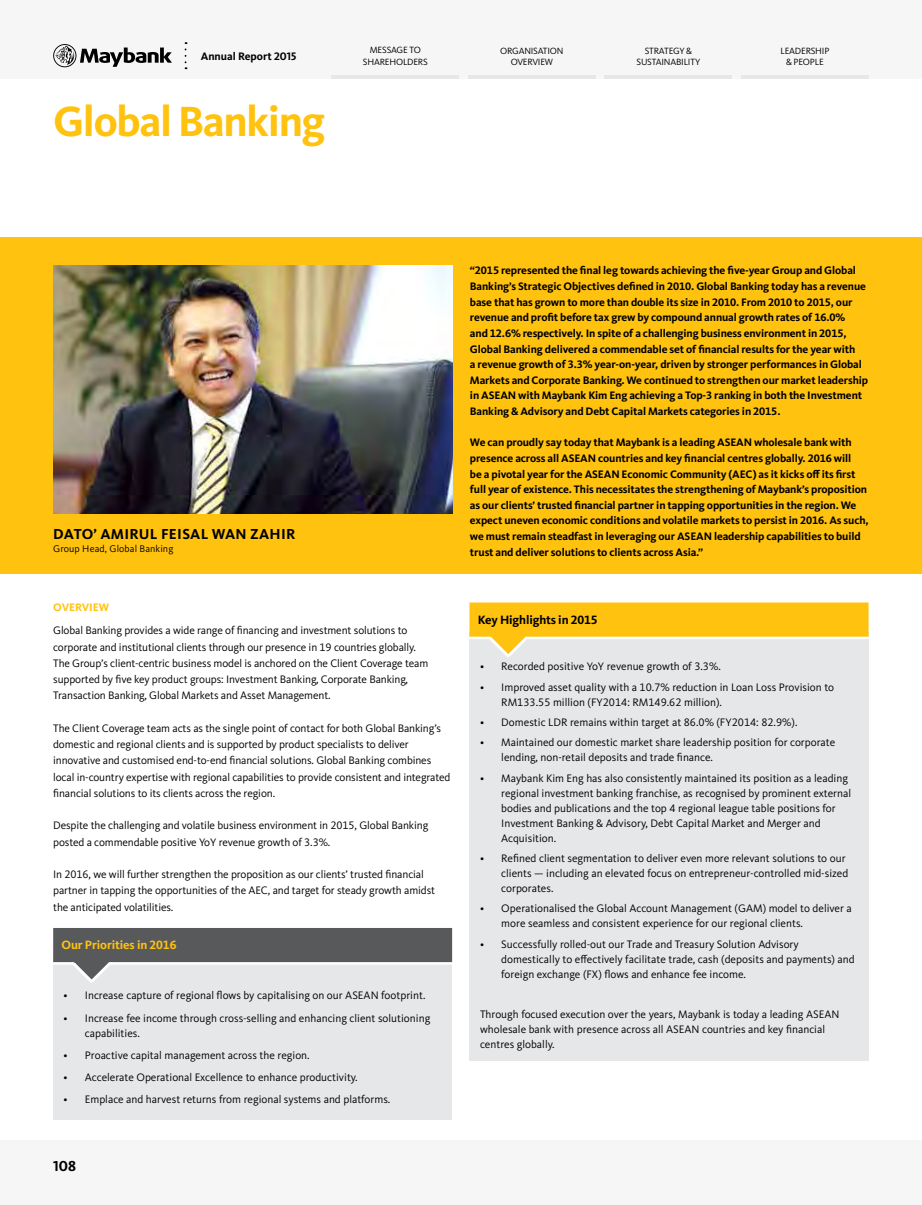
<style>
.page{position:relative;width:922px;height:1205px;background:#fff}
.page>*{position:absolute;margin:0;border:0;box-sizing:border-box;transform-origin:0 0}
.t1{font:700 43.75px "Kievit OT";letter-spacing:-.03em;color:#ffc20e}
.t2{font:700 15px "Kievit OT";letter-spacing:.02em;color:#000}
.t3{font:700 12.5px "Kievit OT";letter-spacing:-.01em;color:#000}
.t4{font:700 12.5px "Kievit OT";letter-spacing:-.01em;color:#ffc20e}
.t5{font:11.25px/15px "Kievit OT";color:#000}
.t6{font:700 11.25px/15.6px "Kievit OT";letter-spacing:-.01em;color:#000}
.t7{font:10px "Kievit OT";letter-spacing:.01em;color:#000}
.t8{font:9.38px/11.2px "Kievit OT";letter-spacing:-.02em;color:#000;text-align:center}
.s1{font-weight:700;color:#ffc20e}
</style>
<div class="page">
<div style="left:0;top:0;width:921px;height:1205px;background:#f6f6f6"></div>
<svg style="left:184px;top:42px;width:2px;height:27px"></svg>
<svg style="left:53px;top:44px;width:119px;height:23px"></svg>
<div style="left:0;top:79px;width:921px;height:1061px;background:#fff"></div>
<hr style="left:741px;top:75px;width:127px;height:4px;background:#e6e7e8">
<hr style="left:604px;top:75px;width:128px;height:4px;background:#e6e7e8">
<hr style="left:468px;top:75px;width:127px;height:4px;background:#e6e7e8">
<hr style="left:331px;top:75px;width:128px;height:4px;background:#e6e7e8">
<div style="left:0;top:237px;width:921px;height:337px;background:#ffc20e"></div>
<img style="left:53px;top:266px;width:399px;height:248px">
<div style="left:469px;top:631px;width:399px;height:429px;background:#e6e7e8"></div>
<svg style="left:469px;top:602px;width:400px;height:57px"></svg>
<div style="left:53px;top:957px;width:399px;height:163px;background:#e6e7e8"></div>
<svg style="left:53px;top:928px;width:400px;height:55px"></svg>
<p class="t6" style="left:201px;top:48px;width:97px">Annual Report 2015</p>
<p class="t1" style="left:53px;top:96px;width:273px">Global Banking</p>
<p class="t8" style="left:363px;top:45px;width:66px">MESSAGE TO<br>SHAREHOLDERS</p>
<p class="t8" style="left:500px;top:45px;width:65px">ORGANISATION<br>OVERVIEW</p>
<p class="t8" style="left:636px;top:45px;width:65px">STRATEGY &amp;<br>SUSTAINABILITY</p>
<p class="t8" style="left:780px;top:45px;width:50px">LEADERSHIP &amp; PEOPLE</p>
<p class="t2" style="left:53px;top:526px;width:244px">DATO’ AMIRUL FEISAL WAN ZAHIR</p>
<p class="t7" style="left:53px;top:543px;width:122px">Group Head, Global Banking</p>
<p class="t6" style="left:470px;top:263px;width:399px">“2015 represented the final leg towards achieving the five-year Group and Global Banking’s Strategic Objectives defined in 2010. Global Banking today has a revenue base that has grown to more than double its size in 2010. From 2010 to 2015, our revenue and profit before tax grew by compound annual growth rates of 16.0%<br>and 12.6% respectively. In spite of a challenging business environment in 2015, Global Banking delivered a commendable set of financial results for the year with<br>a revenue growth of 3.3% year-on-year, driven by stronger performances in Global Markets and Corporate Banking. We continued to strengthen our market leadership in ASEAN with Maybank Kim Eng achieving a Top-3 ranking in both the Investment Banking &amp; Advisory and Debt Capital Markets categories in 2015.</p>
<p class="t6" style="left:470px;top:435px;width:400px">We can proudly say today that Maybank is a leading ASEAN wholesale bank with presence across all ASEAN countries and key financial centres globally. 2016 will<br>be a pivotal year for the ASEAN Economic Community (AEC) as it kicks off its first full year of existence. This necessitates the strengthening of Maybank’s proposition as our clients’ trusted financial partner in tapping opportunities in the region. We expect uneven economic conditions and volatile markets to persist in 2016. As such, we must remain steadfast in leveraging our ASEAN leadership capabilities to build trust and deliver solutions to clients across Asia.”</p>
<p class="t5" style="left:53px;top:596px;width:355px;line-height:23.4px"><span class="s1">OVERVIEW<br></span>Global Banking provides a wide range of financing and investment solutions to</p>
<p class="t5" style="left:53px;top:639px;width:376px;line-height:16.2px">corporate and institutional clients through our presence in 19 countries globally.<br>The Group’s client-centric business model is anchored on the Client Coverage team supported by five key product groups: Investment Banking, Corporate Banking, Transaction Banking, Global Markets and Asset Management.</p>
<p class="t5" style="left:53px;top:720px;width:399px;line-height:16.2px">The Client Coverage team acts as the single point of contact for both Global Banking’s domestic and regional clients and is supported by product specialists to deliver innovative and customised end-to-end financial solutions. Global Banking combines local in-country expertise with regional capabilities to provide consistent and integrated financial solutions to its clients across the region.</p>
<p class="t5" style="left:53px;top:818px;width:376px;line-height:16.2px">Despite the challenging and volatile business environment in 2015, Global Banking posted a commendable positive YoY revenue growth of 3.3%.</p>
<p class="t5" style="left:53px;top:866px;width:383px;line-height:16.2px">In 2016, we will further strengthen the proposition as our clients’ trusted financial partner in tapping the opportunities of the AEC, and target for steady growth amidst the anticipated volatilities.</p>
<p class="t4" style="left:61px;top:937px;width:116px">Our Priorities in 2016</p>
<p class="t5" style="left:64px;top:988px;width:363px">• Increase capture of regional flows by capitalising on our ASEAN footprint.</p>
<p class="t5" style="left:85px;top:1010px;width:347px;text-indent:-21px">• Increase fee income through cross-selling and enhancing client solutioning capabilities.</p>
<p class="t5" style="left:64px;top:1047px;width:247px">• Proactive capital management across the region.</p>
<p class="t5" style="left:64px;top:1069px;width:295px">• Accelerate Operational Excellence to enhance productivity.</p>
<p class="t5" style="left:64px;top:1091px;width:328px">• Emplace and harvest returns from regional systems and platforms.</p>
<p class="t2" style="left:53px;top:1157px;width:24px">108</p>
<p class="t3" style="left:478px;top:612px;width:121px">Key Highlights in 2015</p>
<p class="t5" style="left:480px;top:659px;width:242px">• Recorded positive YoY revenue growth of 3.3%.</p>
<p class="t5" style="left:501px;top:679px;width:334px;text-indent:-21px">• Improved asset quality with a 10.7% reduction in Loan Loss Provision to<br>RM133.55 million (FY2014: RM149.62 million).</p>
<p class="t5" style="left:480px;top:715px;width:319px">• Domestic LDR remains within target at 86.0% (FY2014: 82.9%).</p>
<p class="t5" style="left:501px;top:735px;width:335px;text-indent:-21px">• Maintained our domestic market share leadership position for corporate lending, non-retail deposits and trade finance.</p>
<p class="t5" style="left:501px;top:770px;width:351px;text-indent:-21px">• Maybank Kim Eng has also consistently maintained its position as a leading regional investment banking franchise, as recognised by prominent external bodies and publications and the top 4 regional league table positions for Investment Banking &amp; Advisory, Debt Capital Market and Merger and Acquisition.</p>
<p class="t5" style="left:501px;top:851px;width:348px;text-indent:-21px">• Refined client segmentation to deliver even more relevant solutions to our clients — including an elevated focus on entrepreneur-controlled mid-sized corporates.</p>
<p class="t5" style="left:501px;top:901px;width:352px;text-indent:-21px">• Operationalised the Global Account Management (GAM) model to deliver a more seamless and consistent experience for our regional clients.</p>
<p class="t5" style="left:501px;top:936px;width:355px;text-indent:-21px">• Successfully rolled-out our Trade and Treasury Solution Advisory domestically to effectively facilitate trade, cash (deposits and payments) and foreign exchange (FX) flows and enhance fee income.</p>
<p class="t5" style="left:480px;top:1007px;width:361px">Through focused execution over the years, Maybank is today a leading ASEAN wholesale bank with presence across all ASEAN countries and key financial centres globally.</p>
</div>
